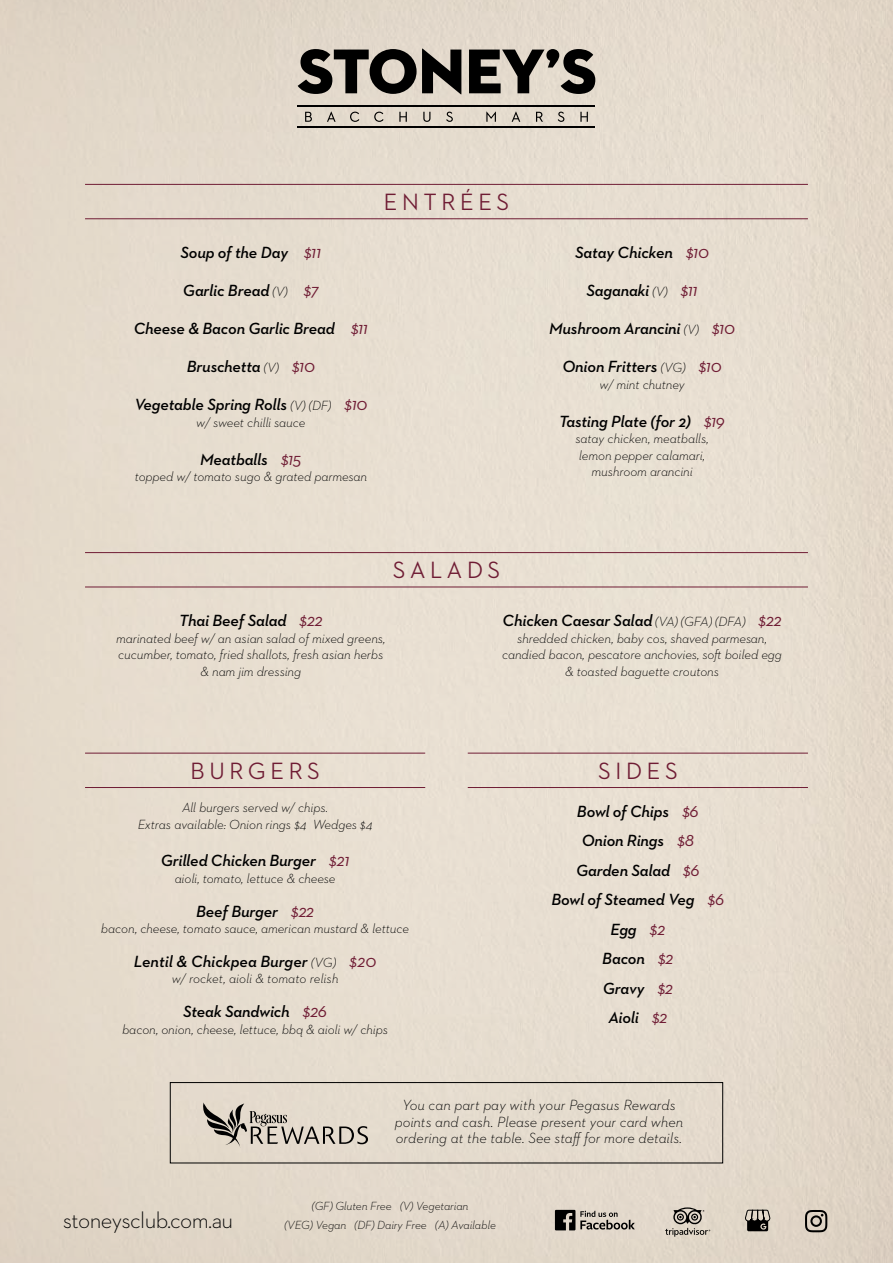
<style>
.page{position:relative;width:893px;height:1263px;background:#e6dcce}
.page>*{position:absolute;margin:0;border:0;box-sizing:border-box;transform-origin:0 0}
.t1{font:500 24px "Neutraface 2 Display";letter-spacing:.2em;color:#6f1c34}
.t2{font:300 22.95px "Neutraface 2 Text";letter-spacing:-.025em;color:#000}
.t3{font:italic 600 16.5px/29.5px "Neutraface 2 Text";letter-spacing:-.01em;color:#000;text-align:center}
.t4{font:italic 300 15px/16.5px "Neutraface 2 Text";color:#000;text-align:center}
.t5{font:italic 300 13.5px/16.5px "Neutraface 2 Text";letter-spacing:-.01em;color:#000;text-align:center}
.t6{font:italic 300 12px/19.2px "Neutraface 2 Text";letter-spacing:-.01em;color:#000;text-align:center}
.s1{font-weight:400;font-size:18px;color:#6f1c34}
.s2{font-weight:300;font-size:13.5px}
</style>
<div class="page">
<svg style="left:298px;top:49px;width:163px;height:46px;background:#69645e"></svg>
<svg style="left:469px;top:49px;width:126px;height:45px;background:#6e6963"></svg>
<svg style="left:305px;top:112px;width:7px;height:10px"></svg>
<svg style="left:327px;top:112px;width:9px;height:10px"></svg>
<svg style="left:350px;top:112px;width:9px;height:10px"></svg>
<svg style="left:374px;top:112px;width:10px;height:10px"></svg>
<svg style="left:399px;top:112px;width:8px;height:10px"></svg>
<svg style="left:423px;top:112px;width:7px;height:10px"></svg>
<svg style="left:446px;top:112px;width:7px;height:10px"></svg>
<svg style="left:486px;top:112px;width:10px;height:10px"></svg>
<svg style="left:512px;top:112px;width:8px;height:10px"></svg>
<svg style="left:536px;top:112px;width:7px;height:10px"></svg>
<svg style="left:558px;top:112px;width:6px;height:10px"></svg>
<svg style="left:580px;top:112px;width:8px;height:10px"></svg>
<hr style="left:298px;top:105px;width:297px;height:1px;background:#000">
<hr style="left:298px;top:126px;width:297px;height:2px;background:#000">
<svg style="left:555px;top:1210px;width:80px;height:20px;background:#8b847c"></svg>
<svg style="left:665px;top:1207px;width:45px;height:30px"></svg>
<svg style="left:745px;top:1207px;width:25px;height:24px"></svg>
<svg style="left:805px;top:1210px;width:22px;height:22px"></svg>
<div style="left:170px;top:1082px;width:553px;height:81px;border:1px solid #000"></div>
<svg style="left:203px;top:1102px;width:165px;height:46px;background:#bdb5aa"></svg>
<hr style="left:85px;top:552px;width:723px;height:1px;background:#6f1c34">
<hr style="left:85px;top:587px;width:723px;height:1px;background:#6f1c34">
<hr style="left:85px;top:184px;width:723px;height:1px;background:#6f1c34">
<hr style="left:85px;top:218px;width:723px;height:1px;background:#6f1c34">
<hr style="left:85px;top:753px;width:340px;height:1px;background:#6f1c34">
<hr style="left:85px;top:787px;width:340px;height:1px;background:#6f1c34">
<hr style="left:468px;top:753px;width:340px;height:1px;background:#6f1c34">
<hr style="left:468px;top:787px;width:340px;height:1px;background:#6f1c34">
<p class="t3" style="left:181px;top:238px;width:142px">Soup of the Day <span class="s1">$11</span></p>
<p class="t3" style="left:183px;top:276px;width:137px">Garlic Bread <span class="s2">(V)</span> <span class="s1">$7</span></p>
<p class="t3" style="left:134px;top:314px;width:236px">Cheese &amp; Bacon Garlic Bread <span class="s1">$11</span></p>
<p class="t3" style="left:187px;top:352px;width:130px">Bruschetta <span class="s2">(V)</span> <span class="s1">$10</span></p>
<p class="t3" style="left:134px;top:390px;width:235px">Vegetable Spring Rolls <span class="s2">(V) (DF)</span> <span class="s1">$10</span></p>
<p class="t5" style="left:196px;top:414px;width:111px">w/ sweet chilli sauce</p>
<p class="t3" style="left:200px;top:444px;width:103px">Meatballs <span class="s1">$15</span></p>
<p class="t5" style="left:135px;top:468px;width:234px">topped w/ tomato sugo &amp; grated parmesan</p>
<h1 class="t1" style="left:384px;top:189px;width:127px">ENTRÉES</h1>
<h1 class="t1" style="left:393px;top:557px;width:109px">SALADS</h1>
<p class="t3" style="left:575px;top:238px;width:135px">Satay Chicken <span class="s1">$10</span></p>
<p class="t3" style="left:586px;top:276px;width:113px">Saganaki <span class="s2">(V)</span> <span class="s1">$11</span></p>
<p class="t3" style="left:549px;top:314px;width:187px">Mushroom Arancini <span class="s2">(V)</span> <span class="s1">$10</span></p>
<p class="t3" style="left:562px;top:352px;width:161px">Onion Fritters <span class="s2">(VG)</span> <span class="s1">$10</span></p>
<p class="t5" style="left:599px;top:376px;width:87px">w/ mint chutney</p>
<p class="t3" style="left:559px;top:406px;width:167px">Tasting Plate (for 2) <span class="s1">$19</span></p>
<p class="t5" style="left:575px;top:430px;width:135px">satay chicken, meatballs, lemon pepper calamari, mushroom arancini</p>
<p class="t3" style="left:179px;top:606px;width:145px">Thai Beef Salad <span class="s1">$22</span></p>
<p class="t5" style="left:116px;top:630px;width:271px">marinated beef w/ an asian salad of mixed greens, cucumber, tomato, fried shallots, fresh asian herbs &amp; nam jim dressing</p>
<h1 class="t1" style="left:190px;top:757px;width:131px">BURGERS</h1>
<p class="t5" style="left:138px;top:799px;width:236px">All burgers served w/ chips.<br>Extras available: Onion rings $4 Wedges $4</p>
<p class="t3" style="left:161px;top:846px;width:190px">Grilled Chicken Burger <span class="s1">$21</span></p>
<p class="t5" style="left:175px;top:870px;width:162px">aioli, tomato, lettuce &amp; cheese</p>
<p class="t3" style="left:196px;top:896px;width:119px">Beef Burger <span class="s1">$22</span></p>
<p class="t5" style="left:101px;top:920px;width:310px">bacon, cheese, tomato sauce, american mustard &amp; lettuce</p>
<p class="t3" style="left:134px;top:946px;width:244px">Lentil &amp; Chickpea Burger <span class="s2">(VG)</span> <span class="s1">$20</span></p>
<p class="t5" style="left:172px;top:970px;width:168px">w/ rocket, aioli &amp; tomato relish</p>
<p class="t3" style="left:183px;top:996px;width:145px">Steak Sandwich <span class="s1">$26</span></p>
<p class="t5" style="left:122px;top:1020px;width:268px">bacon, onion, cheese, lettuce, bbq &amp; aioli w/ chips</p>
<p class="t3" style="left:503px;top:606px;width:280px">Chicken Caesar Salad <span class="s2">(VA) (GFA) (DFA)</span> <span class="s1">$22</span></p>
<p class="t5" style="left:502px;top:630px;width:281px">shredded chicken, baby cos, shaved parmesan, candied bacon, pescatore anchovies, soft boiled egg &amp; toasted baguette croutons</p>
<h1 class="t1" style="left:598px;top:757px;width:81px">SIDES</h1>
<p class="t3" style="left:552px;top:796px;width:174px">Bowl of Chips <span class="s1">$6<br></span>Onion Rings <span class="s1">$8<br></span>Garden Salad <span class="s1">$6<br></span>Bowl of Steamed Veg <span class="s1">$6<br></span>Egg <span class="s1">$2<br></span>Bacon <span class="s1">$2<br></span>Gravy <span class="s1">$2<br></span>Aioli <span class="s1">$2</span></p>
<h2 class="t2" style="left:63px;top:1206px;width:172px">stoneysclub.com.au</h2>
<p class="t4" style="left:395px;top:1097px;width:290px">You can part pay with your Pegasus Rewards points and cash. Please present your card when ordering at the table. See staff for more details.</p>
<p class="t6" style="left:284px;top:1196px;width:213px">(GF) Gluten Free (V) Vegetarian<br>(VEG) Vegan (DF) Dairy Free (A) Available</p>
</div>
